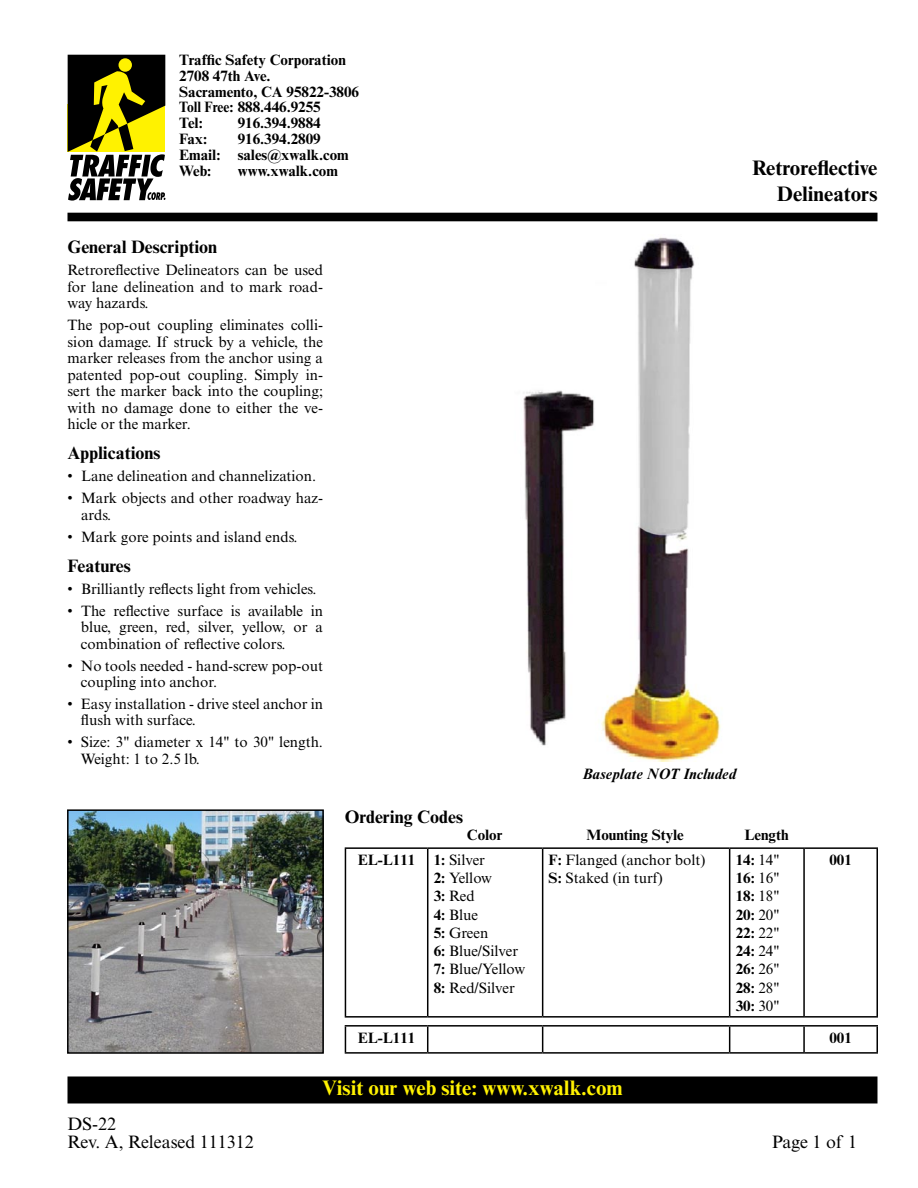
<style>
.page{position:relative;width:918px;height:1188px;background:#fff}
.page>*{position:absolute;margin:0;border:0;box-sizing:border-box;transform-origin:0 0}
.t1{font:700 21px "Times New Roman MT Std";color:#fff200}
.t2{font:700 21px/25.5px "Times New Roman MT Std";color:#000;text-align:right}
.t3{font:700 18px "Times New Roman MT Std";color:#000}
.t4{font:18px/18px "Times New Roman MT Std";color:#000}
.t5{font:15px/16.5px "Times New Roman MT Std";color:#000}
.t6{font:700 15px/18.3px "Times New Roman MT Std";color:#000}
.t7{font:italic 700 15px "Times New Roman MT Std";color:#000}
.s1{font-weight:700}
.s2{font-weight:400}
</style>
<div class="page">
<div style="left:68px;top:1077px;width:809px;height:26px;background:#000"></div>
<div style="left:68px;top:1076px;width:810px;height:27px;border:2px solid #000"></div>
<div style="left:68px;top:213px;width:810px;height:8px;background:#000"></div>
<svg style="left:68px;top:55px;width:97px;height:146px"></svg>
<hr style="left:345px;top:847px;width:83px;height:2px;background:#000">
<hr style="left:345px;top:849px;width:1px;height:167px;background:#000">
<hr style="left:428px;top:847px;width:115px;height:2px;background:#000">
<hr style="left:427px;top:849px;width:1px;height:167px;background:#000">
<hr style="left:543px;top:847px;width:187px;height:2px;background:#000">
<hr style="left:542px;top:849px;width:1px;height:167px;background:#000">
<hr style="left:730px;top:847px;width:74px;height:2px;background:#000">
<hr style="left:729px;top:849px;width:1px;height:167px;background:#000">
<hr style="left:804px;top:847px;width:74px;height:2px;background:#000">
<hr style="left:803px;top:849px;width:2px;height:167px;background:#000">
<hr style="left:876px;top:849px;width:2px;height:167px;background:#000">
<hr style="left:345px;top:1016px;width:83px;height:2px;background:#000">
<hr style="left:428px;top:1016px;width:115px;height:2px;background:#000">
<hr style="left:543px;top:1016px;width:187px;height:2px;background:#000">
<hr style="left:730px;top:1016px;width:74px;height:2px;background:#000">
<hr style="left:804px;top:1016px;width:74px;height:2px;background:#000">
<img style="left:523px;top:237px;width:198px;height:524px">
<hr style="left:345px;top:1025px;width:83px;height:2px;background:#000">
<svg style="left:345px;top:1027px;width:1px;height:25px"></svg>
<hr style="left:428px;top:1025px;width:115px;height:2px;background:#000">
<svg style="left:427px;top:1027px;width:1px;height:25px"></svg>
<hr style="left:543px;top:1025px;width:187px;height:2px;background:#000">
<svg style="left:542px;top:1027px;width:1px;height:25px"></svg>
<hr style="left:730px;top:1025px;width:74px;height:2px;background:#000">
<svg style="left:729px;top:1027px;width:1px;height:25px"></svg>
<hr style="left:804px;top:1025px;width:74px;height:2px;background:#000">
<hr style="left:803px;top:1027px;width:2px;height:25px;background:#000">
<hr style="left:876px;top:1027px;width:2px;height:25px;background:#000">
<hr style="left:345px;top:1052px;width:83px;height:2px;background:#000">
<hr style="left:428px;top:1052px;width:115px;height:2px;background:#000">
<hr style="left:543px;top:1052px;width:187px;height:2px;background:#000">
<hr style="left:730px;top:1052px;width:74px;height:2px;background:#000">
<hr style="left:804px;top:1052px;width:74px;height:2px;background:#000">
<img style="left:70px;top:812px;width:251px;height:239px">
<div style="left:67px;top:809px;width:257px;height:245px;border:2px solid #000"></div>
<p class="t6" style="left:179px;top:51px;width:181px;line-height:15.9px">Traffic Safety Corporation<br>2708 47th Ave.<br>Sacramento, CA 95822-3806<br>Toll Free: 888.446.9255<br>Tel:</p>
<p class="t6" style="left:238px;top:114px;width:85px">916.394.9884</p>
<p class="t6" style="left:179px;top:131px;width:171px;line-height:15.9px;text-indent:58px">916.394.2809<br>Email: sales@xwalk.com<br>Web:</p>
<p class="t6" style="left:179px;top:130px;width:30px">Fax:</p>
<p class="t6" style="left:238px;top:162px;width:102px">www.xwalk.com</p>
<p class="t3" style="left:68px;top:236px;width:151px">General Description</p>
<p class="t5" style="left:68px;top:262px;width:257px;text-align:justify">Retroreflective Delineators can be used for lane delineation and to mark road&shy;way hazards.</p>
<p class="t5" style="left:68px;top:317px;width:257px;text-align:justify">The pop-out coupling eliminates colli&shy;sion damage. If struck by a vehicle, the marker releases from the anchor using a patented pop-out coupling. Simply in&shy;sert the marker back into the coupling; with no damage done to either the ve&shy;hicle or the marker.</p>
<p class="t3" style="left:68px;top:442px;width:94px">Applications</p>
<p class="t5" style="left:68px;top:468px;width:250px">• Lane delineation and channelization.</p>
<p class="t5" style="left:81px;top:490px;width:244px;text-indent:-14px">• Mark objects and other roadway haz&shy;ards.</p>
<p class="t5" style="left:68px;top:528px;width:232px">• Mark gore points and island ends.</p>
<p class="t3" style="left:68px;top:555px;width:65px">Features</p>
<p class="t5" style="left:68px;top:580px;width:250px">• Brilliantly reflects light from vehicles.</p>
<p class="t5" style="left:81px;top:602px;width:244px;text-align:justify;text-indent:-13px">• The reflective surface is available in blue, green, red, silver, yellow, or a combination of reflective colors.</p>
<p class="t5" style="left:81px;top:657px;width:244px;text-indent:-13px">• No tools needed - hand-screw pop-out coupling into anchor.</p>
<p class="t5" style="left:81px;top:696px;width:244px;text-indent:-13px">• Easy installation - drive steel anchor in flush with surface.</p>
<p class="t5" style="left:81px;top:734px;width:244px;text-indent:-13px">• Size: 3" diameter x 14" to 30" length.<br>Weight: 1 to 2.5 lb.</p>
<p class="t3" style="left:345px;top:806px;width:120px">Ordering Codes</p>
<h1 class="t2" style="left:752px;top:155px;width:127px">Retroreflective<br>Delineators</h1>
<p class="t7" style="left:583px;top:765px;width:155px">Baseplate NOT Included</p>
<p class="t6" style="left:467px;top:826px;width:37px">Color</p>
<p class="t6" style="left:587px;top:826px;width:99px">Mounting Style</p>
<p class="t6" style="left:745px;top:826px;width:46px">Length</p>
<p class="t5" style="left:434px;top:851px;width:93px;line-height:18.3px;text-indent:-76px"><span class="s1">EL-L111 1:</span> Silver<br><span class="s1">2:</span> Yellow<br><span class="s1">3:</span> Red<br><span class="s1">4:</span> Blue<br><span class="s1">5:</span> Green<br><span class="s1">6:</span> Blue/Silver<br><span class="s1">7:</span> Blue/Yellow<br><span class="s1">8:</span> Red/Silver</p>
<p class="t5" style="left:549px;top:851px;width:158px;line-height:18.3px"><span class="s1">F:</span> Flanged (anchor bolt)<br><span class="s1">S:</span> Staked (in turf)</p>
<p class="t6" style="left:736px;top:850px;width:45px;text-align:justify">14: <span class="s2">14" </span>16: <span class="s2">16" </span>18: <span class="s2">18" </span>20: <span class="s2">20" </span>22: <span class="s2">22" </span>24: <span class="s2">24" </span>26: <span class="s2">26" </span>28: <span class="s2">28" </span>30: <span class="s2">30"</span></p>
<p class="t6" style="left:829px;top:850px;width:24px">001</p>
<p class="t6" style="left:358px;top:1028px;width:59px">EL-L111</p>
<p class="t6" style="left:829px;top:1028px;width:24px">001</p>
<p class="t4" style="left:68px;top:1114px;width:188px">DS-22<br>Rev. A, Released 111312</p>
<h1 class="t1" style="left:322px;top:1075px;width:302px">Visit our web site: www.xwalk.com</h1>
<p class="t4" style="left:772px;top:1132px;width:87px">Page 1 of 1</p>
</div>
